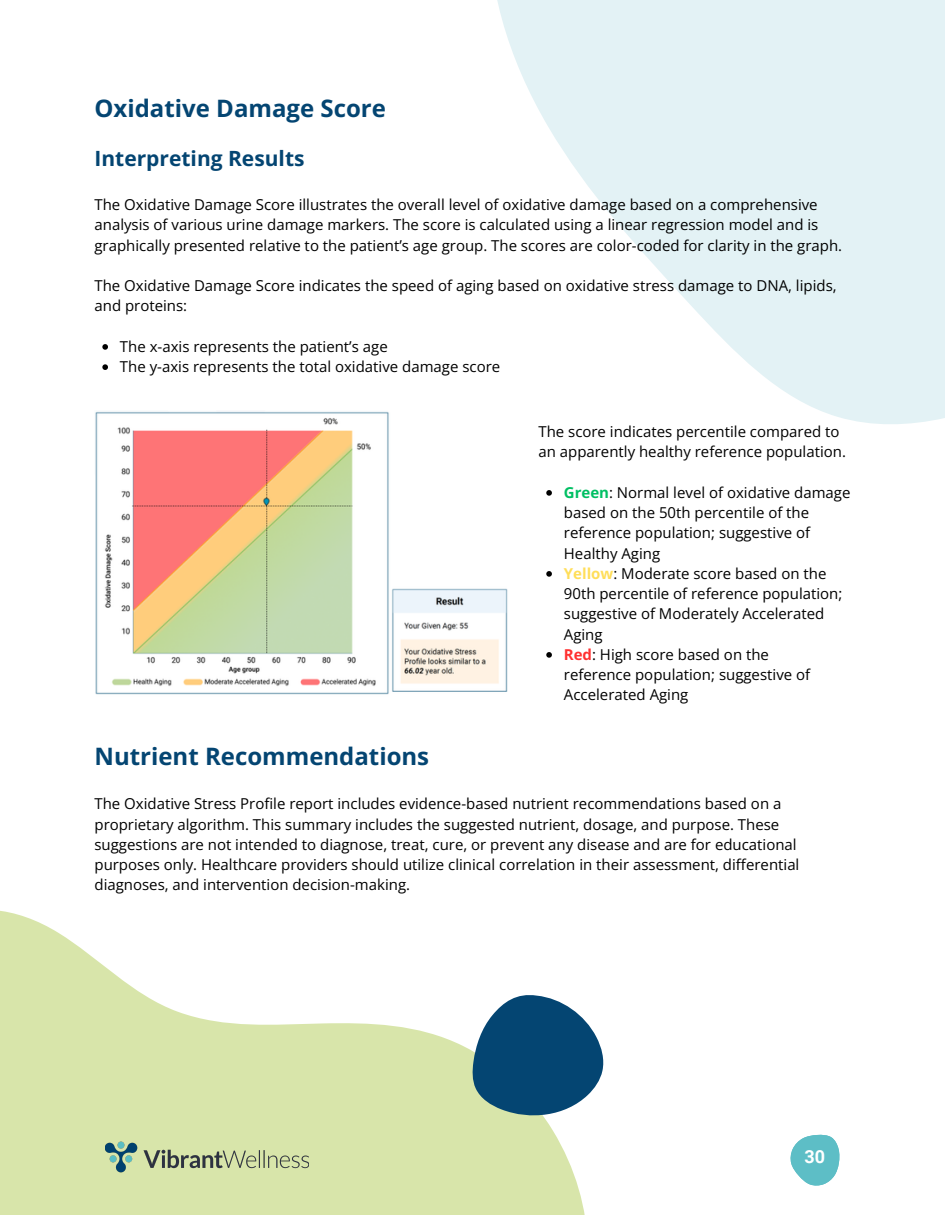
<style>
.page{position:relative;width:945px;height:1215px;background:#fff}
.page>*{position:absolute;margin:0;border:0;box-sizing:border-box;transform-origin:0 0}
.t1{font:700 24px "Open Sans";color:#044572}
.t2{font:700 21px "Open Sans";color:#044572}
.t3{font:700 18px "Roboto";color:#fff}
.t4{font:15px/20.2px "Open Sans";color:#000}
.s1{font-weight:700;color:#00bf63}
.s2{font-weight:700;color:#ffde59}
.s3{font-weight:700;color:#ff3131}
</style>
<div class="page">
<svg style="left:497px;top:0;width:448px;height:424px;fill:#e3f2f5"></svg>
<svg style="left:0;top:910px;width:604px;height:305px;fill:#d8e5aa"></svg>
<img style="left:95px;top:410px;width:418px;height:285px">
<svg style="left:102px;top:344px;width:6px;height:6px"></svg>
<svg style="left:102px;top:364px;width:6px;height:6px"></svg>
<svg style="left:546px;top:490px;width:6px;height:6px"></svg>
<svg style="left:546px;top:571px;width:6px;height:6px"></svg>
<svg style="left:546px;top:652px;width:6px;height:6px"></svg>
<img style="left:105px;top:1142px;width:204px;height:30px">
<svg style="left:790px;top:1135px;width:49px;height:51px"></svg>
<svg style="left:473px;top:995px;width:130px;height:120px"></svg>
<h1 class="t1" style="left:94px;top:91px;width:293px">Oxidative Damage Score</h1>
<h2 class="t2" style="left:94px;top:144px;width:212px">Interpreting Results</h2>
<p class="t4" style="left:94px;top:194px;width:749px">The Oxidative Damage Score illustrates the overall level of oxidative damage based on a comprehensive analysis of various urine damage markers. The score is calculated using a linear regression model and is graphically presented relative to the patient’s age group. The scores are color-coded for clarity in the graph.</p>
<p class="t4" style="left:94px;top:275px;width:744px">The Oxidative Damage Score indicates the speed of aging based on oxidative stress damage to DNA, lipids, and proteins:</p>
<p class="t4" style="left:120px;top:336px;width:269px">The x-axis represents the patient’s age</p>
<p class="t4" style="left:120px;top:356px;width:382px">The y-axis represents the total oxidative damage score</p>
<p class="t4" style="left:538px;top:421px;width:309px">The score indicates percentile compared to an apparently healthy reference population.</p>
<p class="t4" style="left:564px;top:482px;width:288px"><span class="s1">Green</span>: Normal level of oxidative damage based on the 50th percentile of the reference population; suggestive of<br>Healthy Aging</p>
<p class="t4" style="left:564px;top:563px;width:280px"><span class="s2">Yellow</span>: Moderate score based on the<br>90th percentile of reference population; suggestive of Moderately Accelerated<br>Aging</p>
<p class="t4" style="left:564px;top:644px;width:248px"><span class="s3">Red</span>: High score based on the reference population; suggestive of<br>Accelerated Aging</p>
<p class="t1" style="left:94px;top:740px;width:336px">Nutrient Recommendations</p>
<p class="t4" style="left:94px;top:793px;width:706px">The Oxidative Stress Profile report includes evidence-based nutrient recommendations based on a proprietary algorithm. This summary includes the suggested nutrient, dosage, and purpose. These suggestions are not intended to diagnose, treat, cure, or prevent any disease and are for educational purposes only. Healthcare providers should utilize clinical correlation in their assessment, differential diagnoses, and intervention decision-making.</p>
<p class="t3" style="left:805px;top:1146px;width:22px">30</p>
<p class="t3" style="left:805px;top:1146px;width:22px">29</p>
</div>
